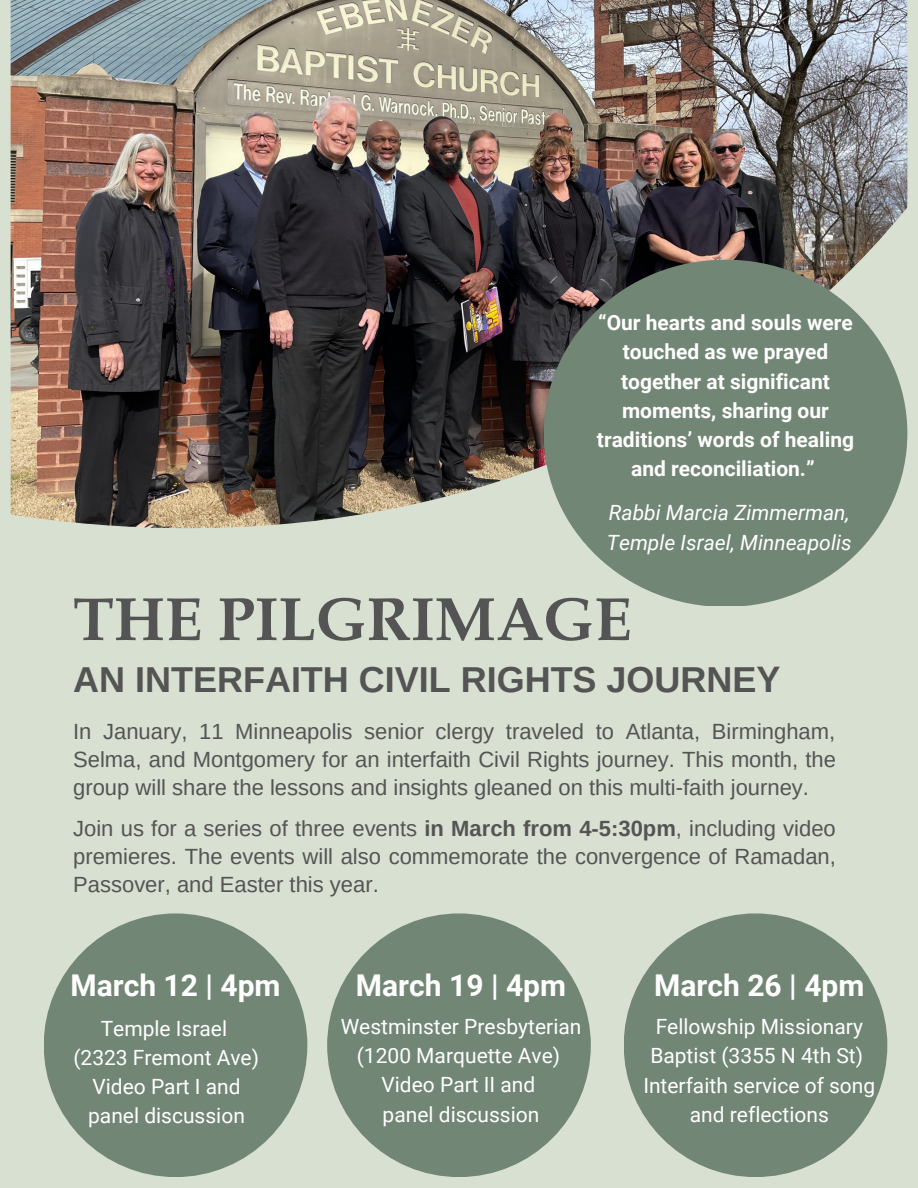
<style>
.page{position:relative;width:918px;height:1188px;background:#d8e0d2}
.page>*{position:absolute;margin:0;border:0;box-sizing:border-box;transform-origin:0 0}
.t1{font:700 61.05px "Book Antiqua";color:#545454}
.t2{font:700 36px "Arimo";color:#545454}
.t3{font:700 30px "Roboto";color:#fff}
.t4{font:22.05px/28.2px "Arimo";color:#545454;text-align:justify}
.t5{font:21px/29.2px "Roboto";color:#fff;text-align:center}
.t6{font:700 21px/29.2px "Roboto";color:#fff;text-align:center}
.t7{font:italic 21px/29.2px "Roboto";color:#fff}
.s1{font-weight:700}
</style>
<div class="page">
<img style="left:11px;top:0;width:896px;height:528px">
<div style="left:544px;top:260px;width:363px;height:346px;background:#718674;border-radius:50%"></div>
<div style="left:44px;top:913px;width:263px;height:264px;background:#718674;border-radius:50%"></div>
<div style="left:327px;top:913px;width:264px;height:264px;background:#718674;border-radius:50%"></div>
<div style="left:624px;top:913px;width:263px;height:264px;background:#718674;border-radius:50%"></div>
<p class="t6" style="left:597px;top:308px;width:259px">“Our hearts and souls were touched as we prayed together at significant moments, sharing our traditions’ words of healing and reconciliation.”</p>
<p class="t7" style="left:607px;top:499px;width:246px">Rabbi Marcia Zimmerman,<br>Temple Israel, Minneapolis</p>
<h1 class="t1" style="left:73px;top:584px;width:560px">THE PILGRIMAGE</h1>
<h2 class="t2" style="left:73px;top:660px;width:709px">AN INTERFAITH CIVIL RIGHTS JOURNEY</h2>
<p class="t4" style="left:73px;top:717px;width:764px">In January, 11 Minneapolis senior clergy traveled to Atlanta, Birmingham, Selma, and Montgomery for an interfaith Civil Rights journey. This month, the group will share the lessons and insights gleaned on this multi-faith journey.</p>
<p class="t4" style="left:73px;top:814px;width:764px">Join us for a series of three events <span class="s1">in March from 4-5:30pm</span>, including video premieres. The events will also commemorate the convergence of Ramadan, Passover, and Easter this year.</p>
<h3 class="t3" style="left:70px;top:968px;width:212px">March 12 | 4pm</h3>
<h3 class="t3" style="left:356px;top:968px;width:212px">March 19 | 4pm</h3>
<p class="t5" style="left:73px;top:1014px;width:187px">Temple Israel (2323 Fremont Ave)<br>Video Part I and panel discussion</p>
<p class="t5" style="left:341px;top:1012px;width:242px">Westminster Presbyterian (1200 Marquette Ave)<br>Video Part II and<br>panel discussion</p>
<h3 class="t3" style="left:654px;top:968px;width:212px">March 26 | 4pm</h3>
<p class="t5" style="left:643px;top:1012px;width:233px">Fellowship Missionary<br>Baptist (3355 N 4th St)<br>Interfaith service of song and reflections</p>
</div>
